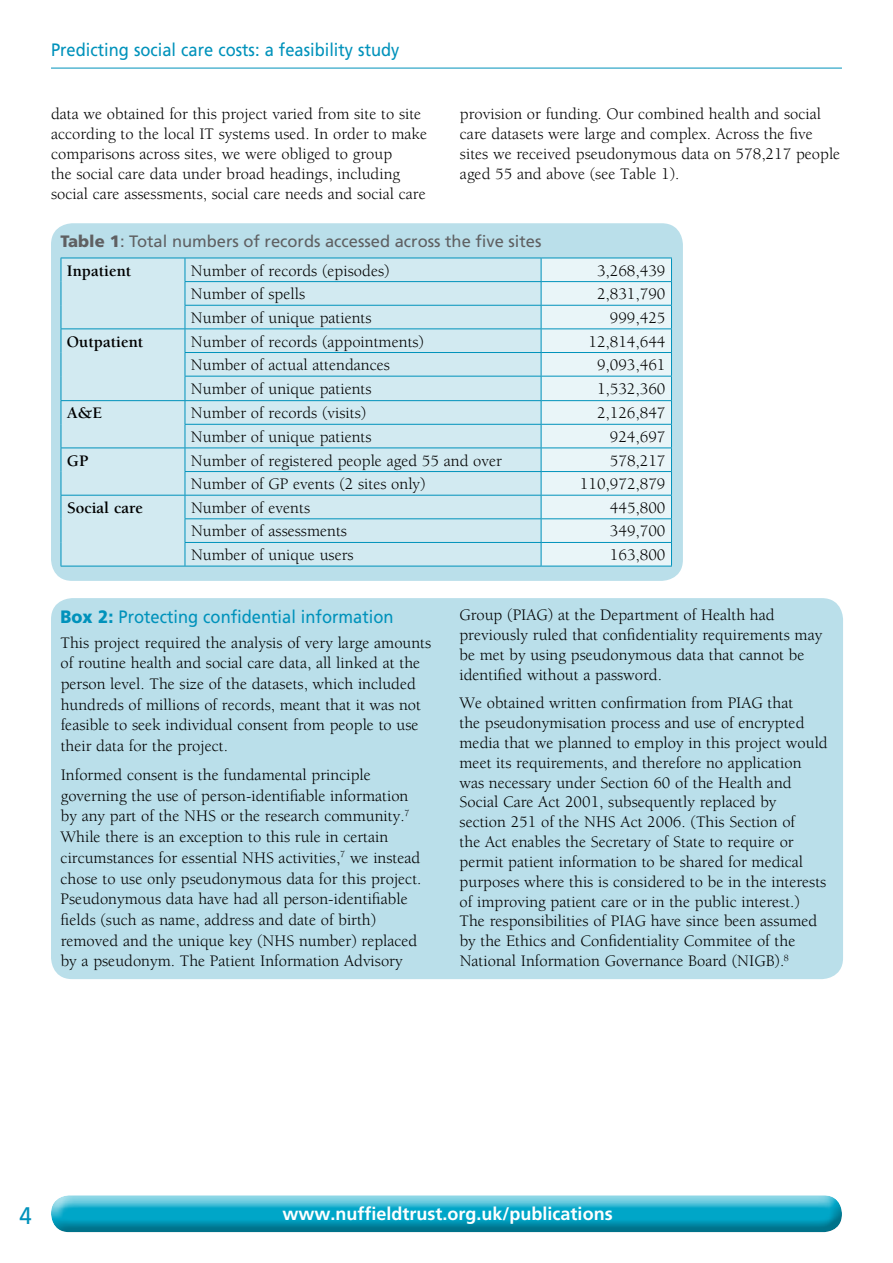
<style>
.page{position:relative;width:893px;height:1263px;background:#fff}
.page>*{position:absolute;margin:0;border:0;box-sizing:border-box;transform-origin:0 0}
.t1{font:24px "Frutiger";color:#0092bb;scale:.92 1}
.t2{font:18px "Frutiger";color:#0092bb;scale:.92 1}
.t3{font:700 18px "Frutiger";color:#fff}
.t4{font:16.5px/19.8px "Berkeley Std";color:#000}
.t5{font:16.5px "Frutiger";color:#5f6062}
.t6{font:700 16.5px "Berkeley Std";color:#000}
.s1{font-weight:900}
</style>
<div class="page">
<div style="left:49px;top:1192px;width:793px;height:29px;background:#fff;opacity:.75"></div>
<div style="left:49px;top:1198px;width:793px;height:35px;background:#5f6062;opacity:.5"></div>
<hr style="left:51px;top:68px;width:791px;height:1px;background:#0092bb">
<div style="left:51px;top:598px;width:792px;height:381px;background:#badfea;border-radius:21px"></div>
<div style="left:51px;top:223px;width:632px;height:358px;background:#badfea;border-radius:21px"></div>
<div style="left:62px;top:259px;width:479px;height:307px;background:#d2eaf1"></div>
<hr style="left:61px;top:258px;width:124px;height:1px;background:#0092bb">
<hr style="left:185px;top:258px;width:356px;height:1px;background:#0092bb">
<hr style="left:185px;top:281px;width:356px;height:1px;background:#0092bb">
<hr style="left:185px;top:305px;width:356px;height:1px;background:#0092bb">
<hr style="left:61px;top:328px;width:124px;height:1px;background:#0092bb">
<hr style="left:185px;top:328px;width:356px;height:1px;background:#0092bb">
<hr style="left:185px;top:352px;width:356px;height:1px;background:#0092bb">
<hr style="left:185px;top:376px;width:356px;height:1px;background:#0092bb">
<hr style="left:61px;top:400px;width:124px;height:1px;background:#0092bb">
<hr style="left:185px;top:400px;width:356px;height:1px;background:#0092bb">
<hr style="left:185px;top:424px;width:356px;height:1px;background:#0092bb">
<hr style="left:61px;top:448px;width:124px;height:1px;background:#0092bb">
<hr style="left:185px;top:448px;width:356px;height:1px;background:#0092bb">
<svg style="left:61px;top:258px;width:1px;height:308px"></svg>
<hr style="left:61px;top:495px;width:124px;height:1px;background:#0092bb">
<hr style="left:185px;top:471px;width:356px;height:1px;background:#0092bb">
<hr style="left:185px;top:495px;width:356px;height:1px;background:#0092bb">
<svg style="left:185px;top:258px;width:1px;height:308px"></svg>
<hr style="left:61px;top:566px;width:124px;height:1px;background:#0092bb">
<hr style="left:185px;top:518px;width:356px;height:1px;background:#0092bb">
<hr style="left:185px;top:542px;width:356px;height:1px;background:#0092bb">
<hr style="left:185px;top:566px;width:356px;height:1px;background:#0092bb">
<svg style="left:541px;top:258px;width:131px;height:308px;background:#ddf0f4"></svg>
<hr style="left:541px;top:518px;width:131px;height:1px;background:#0092bb">
<hr style="left:541px;top:542px;width:131px;height:1px;background:#0092bb">
<hr style="left:541px;top:566px;width:131px;height:1px;background:#0092bb">
<p class="t2" style="left:51px;top:40px;width:380px">Predicting social care costs: a feasibility study</p>
<p class="t4" style="left:51px;top:105px;width:378px">data we obtained for this project varied from site to site according to the local IT systems used. In order to make comparisons across sites, we were obliged to group<br>the social care data under broad headings, including social care assessments, social care needs and social care</p>
<p class="t4" style="left:460px;top:105px;width:382px">provision or funding. Our combined health and social care datasets were large and complex. Across the five sites we received pseudonymous data on 578,217 people aged 55 and above (see Table 1).</p>
<p class="t5" style="left:61px;top:231px;width:482px"><span class="s1">Table 1</span>: Total numbers of records accessed across the five sites</p>
<p class="t6" style="left:67px;top:262px;width:66px">Inpatient</p>
<p class="t4" style="left:191px;top:261px;width:200px">Number of records (episodes)</p>
<p class="t4" style="left:597px;top:261px;width:70px">3,268,439</p>
<p class="t4" style="left:191px;top:284px;width:116px">Number of spells</p>
<p class="t4" style="left:597px;top:284px;width:70px">2,831,790</p>
<p class="t4" style="left:191px;top:308px;width:182px">Number of unique patients</p>
<p class="t4" style="left:610px;top:308px;width:57px">999,425</p>
<p class="t6" style="left:67px;top:332px;width:78px">Outpatient</p>
<p class="t4" style="left:191px;top:332px;width:235px">Number of records (appointments)</p>
<p class="t4" style="left:588px;top:332px;width:79px">12,814,644</p>
<p class="t4" style="left:191px;top:355px;width:200px">Number of actual attendances</p>
<p class="t4" style="left:597px;top:355px;width:70px">9,093,461</p>
<p class="t4" style="left:191px;top:379px;width:182px">Number of unique patients</p>
<p class="t4" style="left:597px;top:379px;width:70px">1,532,360</p>
<p class="t6" style="left:67px;top:404px;width:37px">A&amp;E</p>
<p class="t4" style="left:191px;top:403px;width:177px">Number of records (visits)</p>
<p class="t4" style="left:597px;top:403px;width:70px">2,126,847</p>
<p class="t4" style="left:191px;top:427px;width:182px">Number of unique patients</p>
<p class="t4" style="left:610px;top:427px;width:57px">924,697</p>
<p class="t6" style="left:67px;top:451px;width:23px">GP</p>
<p class="t4" style="left:191px;top:451px;width:312px">Number of registered people aged 55 and over</p>
<p class="t4" style="left:610px;top:451px;width:57px">578,217</p>
<p class="t4" style="left:191px;top:474px;width:236px">Number of GP events (2 sites only)</p>
<p class="t4" style="left:580px;top:474px;width:87px">110,972,879</p>
<p class="t6" style="left:67px;top:499px;width:78px">Social care</p>
<p class="t4" style="left:191px;top:498px;width:121px">Number of events</p>
<p class="t4" style="left:610px;top:498px;width:57px">445,800</p>
<p class="t4" style="left:191px;top:522px;width:158px">Number of assessments</p>
<p class="t4" style="left:610px;top:522px;width:57px">349,700</p>
<p class="t4" style="left:191px;top:545px;width:164px">Number of unique users</p>
<p class="t4" style="left:610px;top:545px;width:57px">163,800</p>
<p class="t2" style="left:61px;top:606px;width:363px"><span class="s1">Box 2:</span> Protecting confidential information</p>
<p class="t4" style="left:61px;top:632px;width:372px;line-height:20.7px">This project required the analysis of very large amounts of routine health and social care data, all linked at the person level. The size of the datasets, which included hundreds of millions of records, meant that it was not feasible to seek individual consent from people to use their data for the project.</p>
<p class="t4" style="left:61px;top:765px;width:362px;line-height:20.7px">Informed consent is the fundamental principle governing the use of person-identifiable information by any part of the NHS or the research community.<sup>7<br></sup>While there is an exception to this rule in certain circumstances for essential NHS activities,<sup>7</sup> we instead chose to use only pseudonymous data for this project.<br>Pseudonymous data have had all person-identifiable fields (such as name, address and date of birth) removed and the unique key (NHS number) replaced by a pseudonym. The Patient Information Advisory</p>
<p class="t4" style="left:459px;top:605px;width:364px">Group (PIAG) at the Department of Health had previously ruled that confidentiality requirements may be met by using pseudonymous data that cannot be identified without a password.</p>
<p class="t4" style="left:459px;top:693px;width:370px">We obtained written confirmation from PIAG that<br>the pseudonymisation process and use of encrypted media that we planned to employ in this project would meet its requirements, and therefore no application was necessary under Section 60 of the Health and Social Care Act 2001, subsequently replaced by<br>section 251 of the NHS Act 2006. (This Section of<br>the Act enables the Secretary of State to require or permit patient information to be shared for medical purposes where this is considered to be in the interests of improving patient care or in the public interest.)<br>The responsibilities of PIAG have since been assumed by the Ethics and Confidentiality Commitee of the National Information Governance Board (NIGB).<sup>8</sup></p>
<h1 class="t1" style="left:19px;top:1202px;width:15px">4</h1>
<p class="t3" style="left:283px;top:1203px;width:332px">www.nuffieldtrust.org.uk/publications</p>
</div>
